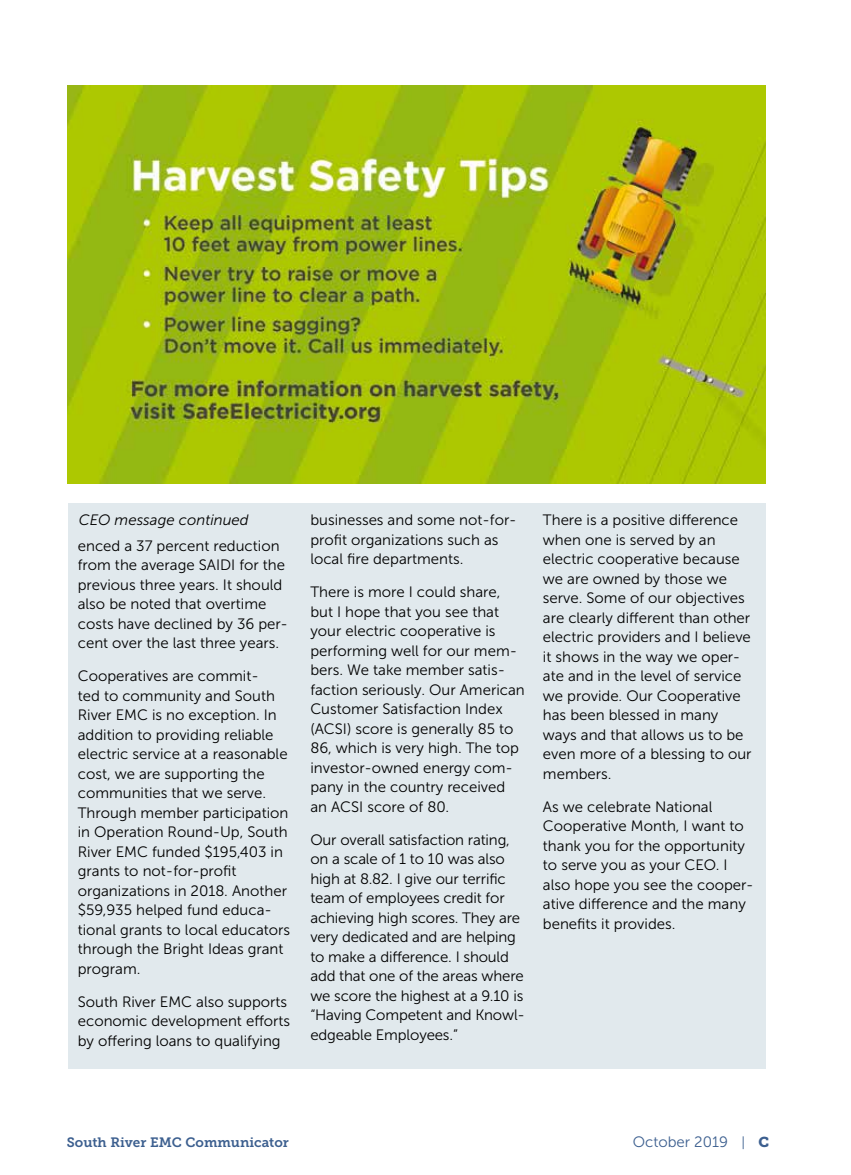
<style>
.page{position:relative;width:851px;height:1175px;background:#fff}
.page>*{position:absolute;margin:0;border:0;box-sizing:border-box;transform-origin:0 0}
.t1{font:15px/19.5px "Museo Sans 300";color:#000}
.t2{font:italic 15px "Museo Sans 300";color:#000}
.t3{font:15px "Museo Sans 300";color:#3c5f8f}
.t4{font:13.5px "Museo Slab 700";color:#3c5f8f}
.s1{font-size:13.5px}
.s2{font-family:"Museo Slab 900";font-size:14.25px}
</style>
<div class="page">
<div style="left:68px;top:503px;width:697px;height:565px;background:#e1e9ed"></div>
<img style="left:68px;top:85px;width:697px;height:399px">
<p class="t2" style="left:79px;top:512px;width:171px">CEO message continued</p>
<p class="t1" style="left:78px;top:536px;width:212px">enced a 37 percent reduction from the average SAIDI for the previous three years. It should also be noted that overtime costs have declined by 36 per&shy;cent over the last three years.</p>
<p class="t1" style="left:78px;top:666px;width:214px">Cooperatives are commit-<br>ted to community and South<br>River EMC is no exception. In addition to providing reliable electric service at a reasonable cost, we are supporting the communities that we serve.<br>Through member participation in Operation Round-Up, South<br>River EMC funded $195,403 in grants to not-for-profit organizations in 2018. Another $59,935 helped fund educa&shy;tional grants to local educators through the Bright Ideas grant program.</p>
<p class="t1" style="left:78px;top:992px;width:214px">South River EMC also supports economic development efforts by offering loans to qualifying</p>
<p class="t1" style="left:310px;top:510px;width:207px">businesses and some not-for&shy;profit organizations such as local fire departments.</p>
<p class="t1" style="left:310px;top:582px;width:216px">There is more I could share, but I hope that you see that your electric cooperative is performing well for our mem&shy;bers. We take member satis&shy;faction seriously. Our American<br>Customer Satisfaction Index (ACSI) score is generally 85 to<br>86, which is very high. The top investor-owned energy com&shy;pany in the country received an ACSI score of 80.</p>
<p class="t1" style="left:310px;top:830px;width:216px">Our overall satisfaction rating, on a scale of 1 to 10 was also high at 8.82. I give our terrific team of employees credit for achieving high scores. They are very dedicated and are helping to make a difference. I should add that one of the areas where we score the highest at a 9.10 is “Having Competent and Knowl&shy;edgeable Employees.”</p>
<p class="t1" style="left:543px;top:510px;width:210px">There is a positive difference when one is served by an electric cooperative because we are owned by those we serve. Some of our objectives are clearly different than other electric providers and I believe it shows in the way we oper&shy;ate and in the level of service we provide. Our Cooperative has been blessed in many ways and that allows us to be even more of a blessing to our members.</p>
<p class="t1" style="left:543px;top:797px;width:212px">As we celebrate National<br>Cooperative Month, I want to thank you for the opportunity to serve you as your CEO. I also hope you see the cooper&shy;ative difference and the many benefits it provides.</p>
<p class="t4" style="left:67px;top:1134px;width:223px">South River EMC Communicator</p>
<p class="t3" style="left:632px;top:1134px;width:138px">October 2019 <span class="s1">|</span> <span class="s2">C</span></p>
</div>
